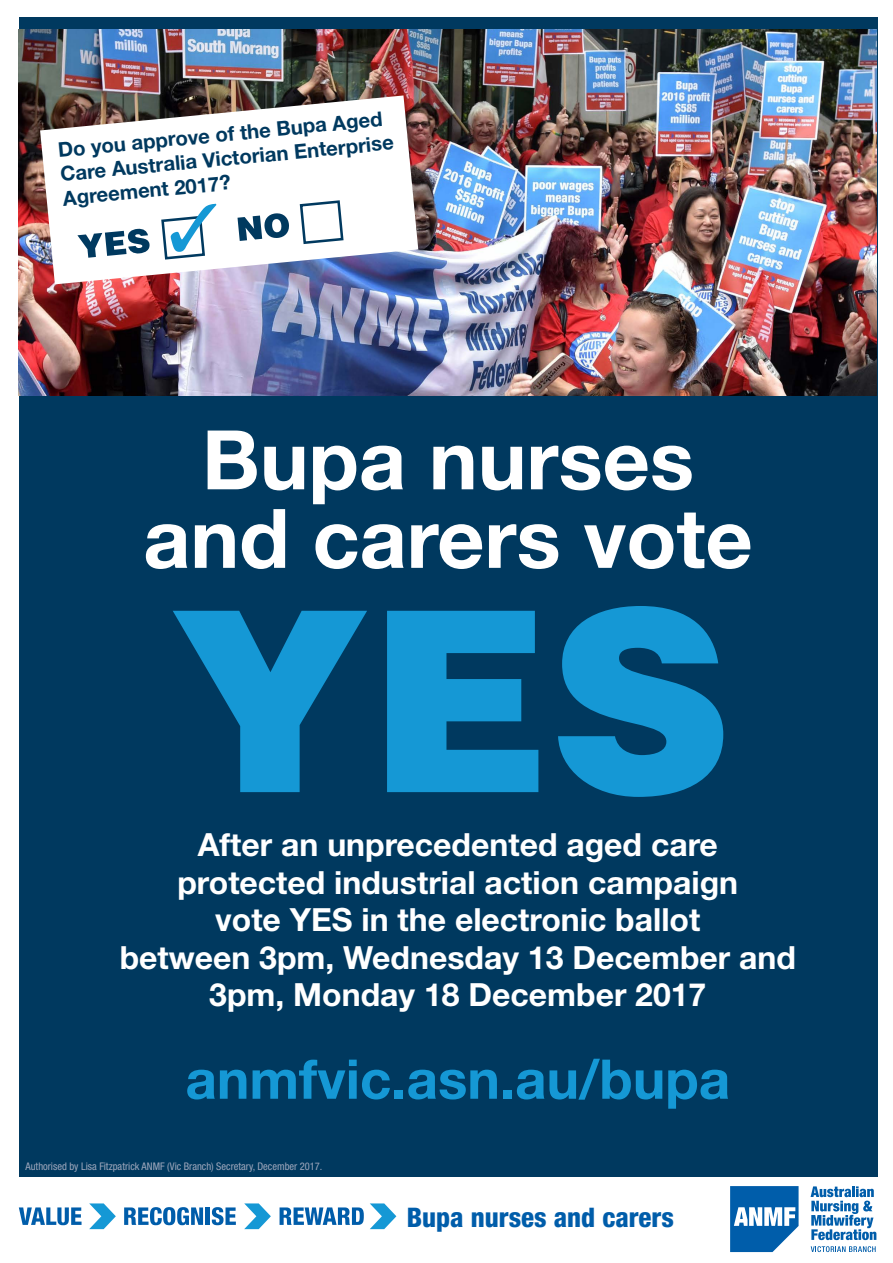
<style>
.page{position:relative;width:893px;height:1263px;background:#fff}
.page>*{position:absolute;margin:0;border:0;box-sizing:border-box;transform-origin:0 0}
.t1{font:700 82.2px/78.6px "Helvetica Neue LT Std";color:#fff;text-align:center}
.t2{font:700 54.75px "Helvetica Neue LT Std";color:#1598d5}
.t3{font:700 31.95px/37.5px "Helvetica Neue LT Std";color:#fff;text-align:center}
.t4{font:800 condensed 27px "Helvetica Neue LT Std";color:#005daa}
.t5{font:700 20.25px/24.8px "Helvetica Neue LT Std";color:#00395f}
.t6{font:condensed 10.5px "Helvetica Neue LT Std";color:#9ea7bc}
</style>
<div class="page">
<div style="left:19px;top:17px;width:858px;height:1160px;background:#00395f"></div>
<img style="left:19px;top:30px;width:858px;height:365px">
<svg style="left:19px;top:1207px;width:63px;height:18px"></svg>
<svg style="left:124px;top:1207px;width:79px;height:18px"></svg>
<hr style="left:206px;top:1207px;width:4px;height:18px;background:#005daa">
<svg style="left:212px;top:1207px;width:24px;height:18px"></svg>
<svg style="left:280px;top:1207px;width:84px;height:18px"></svg>
<svg style="left:244px;top:1203px;width:27px;height:26px"></svg>
<svg style="left:370px;top:1203px;width:26px;height:26px"></svg>
<svg style="left:89px;top:1203px;width:27px;height:26px"></svg>
<svg style="left:173px;top:606px;width:550px;height:191px;fill:#1598d5"></svg>
<img style="left:40px;top:95px;width:378px;height:189px">
<svg style="left:730px;top:1186px;width:69px;height:66px"></svg>
<svg style="left:811px;top:1186px;width:65px;height:54px"></svg>
<svg style="left:811px;top:1246px;width:65px;height:6px"></svg>
<svg style="left:298px;top:199px;width:47px;height:46px;background:#d1dbe2"></svg>
<svg style="left:237px;top:213px;width:53px;height:28px"></svg>
<svg style="left:77px;top:228px;width:73px;height:30px"></svg>
<svg style="left:160px;top:204px;width:56px;height:57px;background:#bbd7e6"></svg>
<p class="t5" style="left:57px;top:136px;width:336px;rotate:-5deg">Do you approve of the Bupa Aged<br>Care Australia Victorian Enterprise<br>Agreement 2017?</p>
<p class="t1" style="left:143px;top:419px;width:611px">Bupa nurses and carers vote</p>
<p class="t3" style="left:177px;top:825px;width:562px">After an unprecedented aged care protected industrial action campaign</p>
<p class="t3" style="left:120px;top:900px;width:678px">vote YES in the electronic ballot<br>between 3pm, Wednesday 13 December and<br>3pm, Monday 18 December 2017</p>
<p class="t2" style="left:185px;top:1045px;width:546px">anmfvic.asn.au/bupa</p>
<p class="t6" style="left:26px;top:1160px;width:298px">Authorised by Lisa Fitzpatrick ANMF (Vic Branch) Secretary, December 2017.</p>
<p class="t4" style="left:407px;top:1200px;width:269px">Bupa nurses and carers</p>
</div>
